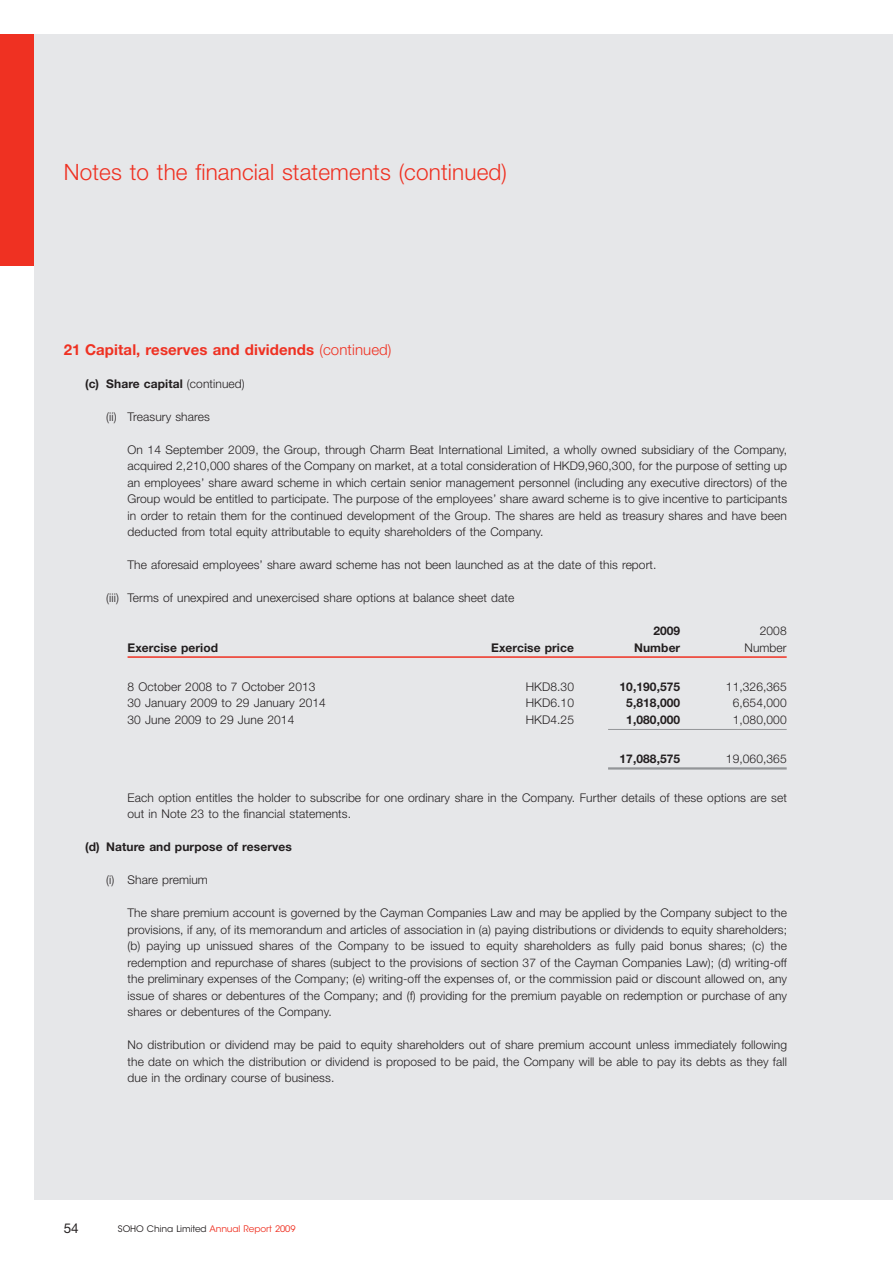
<style>
.page{position:relative;width:893px;height:1263px;background:#fff}
.page>*{position:absolute;margin:0;border:0;box-sizing:border-box;transform-origin:0 0}
.t1{font:300 22.5px "Helvetica Neue LT Std";letter-spacing:.005em;color:#ef3122}
.t2{font:700 15px "Helvetica Neue LT Std";letter-spacing:.005em;color:#ef3122}
.t3{font:13.5px "Helvetica Neue LT Std";color:#231f20}
.t4{font:300 12px/16.5px "Helvetica Neue LT Std";letter-spacing:.005em;color:#231f20;text-align:justify}
.t5{font:700 12px "Helvetica Neue LT Std";letter-spacing:.005em;color:#231f20}
.t6{font:9px "ITC Avant Garde Std";letter-spacing:-.01em;color:#231f20}
.s1{font-weight:300}
.s2{color:#ef3122}
</style>
<div class="page">
<div style="left:0;top:34px;width:34px;height:231px;background:#ef3122"></div>
<div style="left:34px;top:34px;width:859px;height:1165px;background:#e6e7e9"></div>
<hr style="left:128px;top:656px;width:659px;height:2px;background:#ef3122">
<hr style="left:608px;top:729px;width:179px;height:1px;background:#939598">
<hr style="left:608px;top:767px;width:179px;height:2px;background:#939598">
<p class="t1" style="left:64px;top:158px;width:445px">Notes to the financial statements (continued)</p>
<p class="t2" style="left:64px;top:340px;width:329px">21 Capital, reserves and dividends <span class="s1">(continued)</span></p>
<p class="t5" style="left:85px;top:376px;width:161px">(c) Share capital <span class="s1">(continued)</span></p>
<p class="t4" style="left:106px;top:408px;width:105px">(ii) Treasury shares</p>
<p class="t4" style="left:128px;top:441px;width:661px">On 14 September 2009, the Group, through Charm Beat International Limited, a wholly owned subsidiary of the Company, acquired 2,210,000 shares of the Company on market, at a total consideration of HKD9,960,300, for the purpose of setting up an employees’ share award scheme in which certain senior management personnel (including any executive directors) of the Group would be entitled to participate. The purpose of the employees’ share award scheme is to give incentive to participants in order to retain them for the continued development of the Group. The shares are held as treasury shares and have been deducted from total equity attributable to equity shareholders of the Company.</p>
<p class="t4" style="left:128px;top:556px;width:530px">The aforesaid employees’ share award scheme has not been launched as at the date of this report.</p>
<p class="t4" style="left:106px;top:589px;width:409px">(iii) Terms of unexpired and unexercised share options at balance sheet date</p>
<p class="t5" style="left:653px;top:624px;width:28px">2009</p>
<p class="t4" style="left:760px;top:622px;width:28px">2008</p>
<p class="t5" style="left:128px;top:640px;width:92px">Exercise period</p>
<p class="t5" style="left:491px;top:640px;width:84px">Exercise price</p>
<p class="t5" style="left:634px;top:640px;width:48px">Number</p>
<p class="t4" style="left:744px;top:639px;width:44px">Number</p>
<p class="t4" style="left:128px;top:678px;width:190px">8 October 2008 to 7 October 2013</p>
<p class="t4" style="left:526px;top:678px;width:50px">HKD8.30</p>
<p class="t5" style="left:619px;top:679px;width:62px">10,190,575</p>
<p class="t4" style="left:726px;top:678px;width:62px">11,326,365</p>
<p class="t4" style="left:128px;top:694px;width:200px">30 January 2009 to 29 January 2014</p>
<p class="t4" style="left:526px;top:694px;width:50px">HKD6.10</p>
<p class="t5" style="left:626px;top:696px;width:56px">5,818,000</p>
<p class="t4" style="left:733px;top:694px;width:56px">6,654,000</p>
<p class="t4" style="left:128px;top:711px;width:168px">30 June 2009 to 29 June 2014</p>
<p class="t4" style="left:526px;top:711px;width:50px">HKD4.25</p>
<p class="t5" style="left:626px;top:712px;width:56px">1,080,000</p>
<p class="t4" style="left:733px;top:711px;width:56px">1,080,000</p>
<p class="t5" style="left:619px;top:751px;width:62px">17,088,575</p>
<p class="t4" style="left:726px;top:750px;width:62px">19,060,365</p>
<p class="t4" style="left:128px;top:789px;width:661px">Each option entitles the holder to subscribe for one ordinary share in the Company. Further details of these options are set out in Note 23 to the financial statements.</p>
<p class="t5" style="left:85px;top:840px;width:208px">(d) Nature and purpose of reserves</p>
<p class="t4" style="left:106px;top:871px;width:103px">(i) Share premium</p>
<p class="t4" style="left:128px;top:904px;width:661px">The share premium account is governed by the Cayman Companies Law and may be applied by the Company subject to the provisions, if any, of its memorandum and articles of association in (a) paying distributions or dividends to equity shareholders; (b) paying up unissued shares of the Company to be issued to equity shareholders as fully paid bonus shares; (c) the redemption and repurchase of shares (subject to the provisions of section 37 of the Cayman Companies Law); (d) writing-off the preliminary expenses of the Company; (e) writing-off the expenses of, or the commission paid or discount allowed on, any issue of shares or debentures of the Company; and (f) providing for the premium payable on redemption or purchase of any shares or debentures of the Company.</p>
<p class="t4" style="left:128px;top:1036px;width:661px">No distribution or dividend may be paid to equity shareholders out of share premium account unless immediately following the date on which the distribution or dividend is proposed to be paid, the Company will be able to pay its debts as they fall due in the ordinary course of business.</p>
<p class="t3" style="left:64px;top:1220px;width:17px">54</p>
<p class="t6" style="left:118px;top:1223px;width:179px">SOHO China Limited <span class="s2">Annual Report 2009</span></p>
</div>
